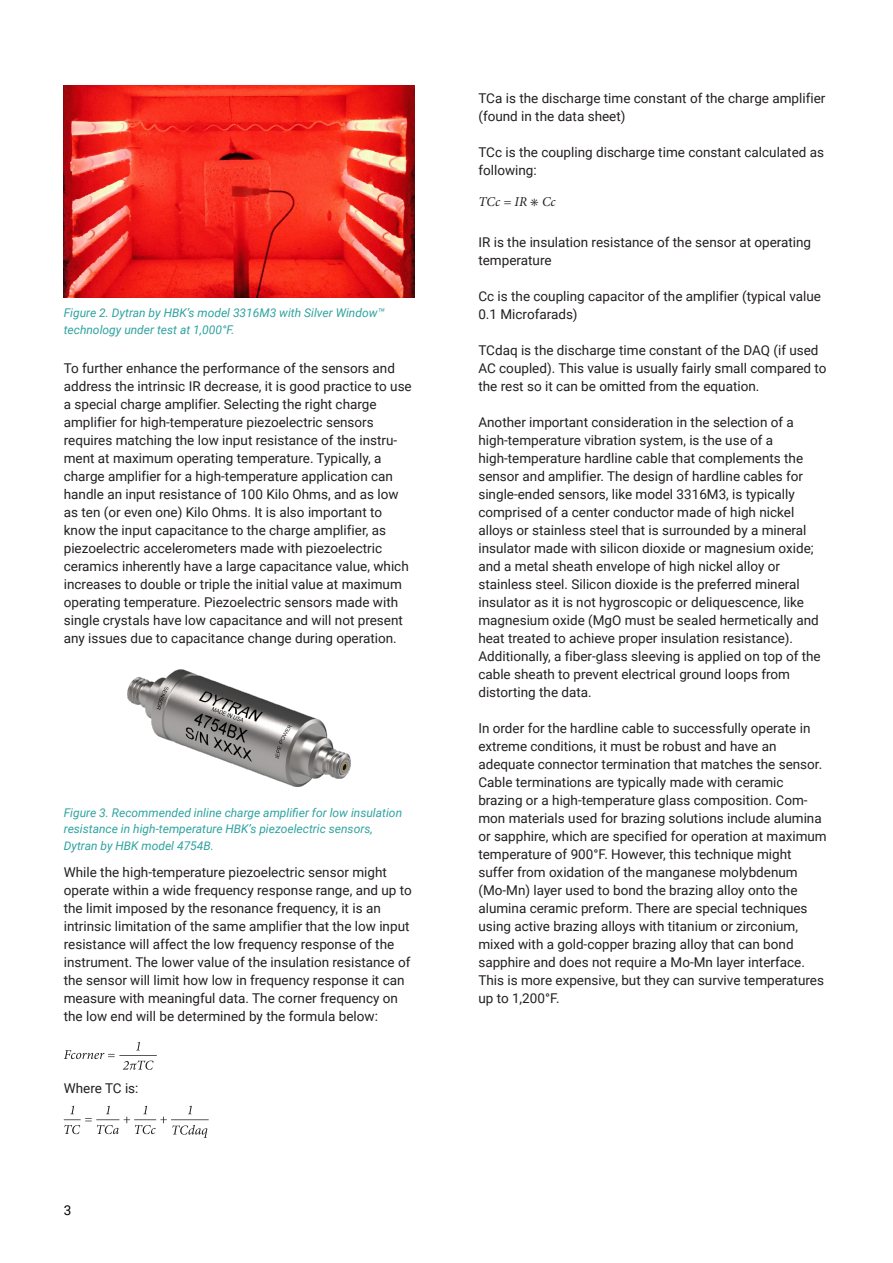
<style>
.page{position:relative;width:893px;height:1263px;background:#fff}
.page>*{position:absolute;margin:0;border:0;box-sizing:border-box;transform-origin:0 0}
.Copy{font:13.5px/18px "Roboto";color:#231f20}
.t1{font:italic 13.5px "Minion Pro";letter-spacing:.005em;color:#231f20}
.t2{font:13.5px "Roboto";color:#000}
.Caption___Green_Blue___Roboto_italic_8_1{font:italic 12px/16.5px "Roboto";color:#2ea39f}
</style>
<div class="page">
<svg style="left:64px;top:1042px;width:93px;height:28px"></svg>
<svg style="left:64px;top:1106px;width:145px;height:32px"></svg>
<img style="left:128px;top:670px;width:223px;height:117px">
<img style="left:64px;top:85px;width:351px;height:213px">
<p class="Caption___Green_Blue___Roboto_italic_8_1" style="left:64px;top:304px;width:323px">Figure 2. Dytran by HBK’s model 3316M3 with Silver Window™ technology under test at 1,000°F.</p>
<p class="Copy" style="left:64px;top:359px;width:349px">To further enhance the performance of the sensors and address the intrinsic IR decrease, it is good practice to use a special charge amplifier. Selecting the right charge amplifier for high-temperature piezoelectric sensors requires matching the low input resistance of the instru&shy;ment at maximum operating temperature. Typically, a charge amplifier for a high-temperature application can handle an input resistance of 100 Kilo Ohms, and as low as ten (or even one) Kilo Ohms. It is also important to know the input capacitance to the charge amplifier, as piezoelectric accelerometers made with piezoelectric ceramics inherently have a large capacitance value, which increases to double or triple the initial value at maximum operating temperature. Piezoelectric sensors made with single crystals have low capacitance and will not present any issues due to capacitance change during operation.</p>
<p class="Caption___Green_Blue___Roboto_italic_8_1" style="left:64px;top:804px;width:340px">Figure 3. Recommended inline charge amplifier for low insulation resistance in high-temperature HBK’s piezoelectric sensors,<br>Dytran by HBK model 4754B.</p>
<p class="Copy" style="left:64px;top:863px;width:349px">While the high-temperature piezoelectric sensor might operate within a wide frequency response range, and up to the limit imposed by the resonance frequency, it is an intrinsic limitation of the same amplifier that the low input resistance will affect the low frequency response of the instrument. The lower value of the insulation resistance of the sensor will limit how low in frequency response it can measure with meaningful data. The corner frequency on the low end will be determined by the formula below:</p>
<p class="Copy" style="left:64px;top:1079px;width:76px">Where TC is:</p>
<p class="t2" style="left:64px;top:1200px;width:9px">3</p>
<p class="Copy" style="left:478px;top:89px;width:349px">TCa is the discharge time constant of the charge amplifier (found in the data sheet)</p>
<p class="Copy" style="left:478px;top:143px;width:347px">TCc is the coupling discharge time constant calculated as following:</p>
<p class="t1" style="left:478px;top:193px;width:79px">TCc = IR ✳ Cc</p>
<p class="Copy" style="left:478px;top:233px;width:334px">IR is the insulation resistance of the sensor at operating temperature</p>
<p class="Copy" style="left:478px;top:287px;width:344px">Cc is the coupling capacitor of the amplifier (typical value<br>0.1 Microfarads)</p>
<p class="Copy" style="left:478px;top:341px;width:350px">TCdaq is the discharge time constant of the DAQ (if used<br>AC coupled). This value is usually fairly small compared to the rest so it can be omitted from the equation.</p>
<p class="Copy" style="left:478px;top:413px;width:344px">Another important consideration in the selection of a high-temperature vibration system, is the use of a high-temperature hardline cable that complements the sensor and amplifier. The design of hardline cables for single-ended sensors, like model 3316M3, is typically comprised of a center conductor made of high nickel alloys or stainless steel that is surrounded by a mineral insulator made with silicon dioxide or magnesium oxide; and a metal sheath envelope of high nickel alloy or stainless steel. Silicon dioxide is the preferred mineral insulator as it is not hygroscopic or deliquescence, like magnesium oxide (MgO must be sealed hermetically and heat treated to achieve proper insulation resistance).<br>Additionally, a fiber-glass sleeving is applied on top of the cable sheath to prevent electrical ground loops from distorting the data.</p>
<p class="Copy" style="left:478px;top:719px;width:350px">In order for the hardline cable to successfully operate in extreme conditions, it must be robust and have an adequate connector termination that matches the sensor.<br>Cable terminations are typically made with ceramic brazing or a high-temperature glass composition. Com&shy;mon materials used for brazing solutions include alumina or sapphire, which are specified for operation at maximum temperature of 900°F. However, this technique might suffer from oxidation of the manganese molybdenum (Mo-Mn) layer used to bond the brazing alloy onto the alumina ceramic preform. There are special techniques using active brazing alloys with titanium or zirconium, mixed with a gold-copper brazing alloy that can bond sapphire and does not require a Mo-Mn layer interface.<br>This is more expensive, but they can survive temperatures up to 1,200°F.</p>
</div>
